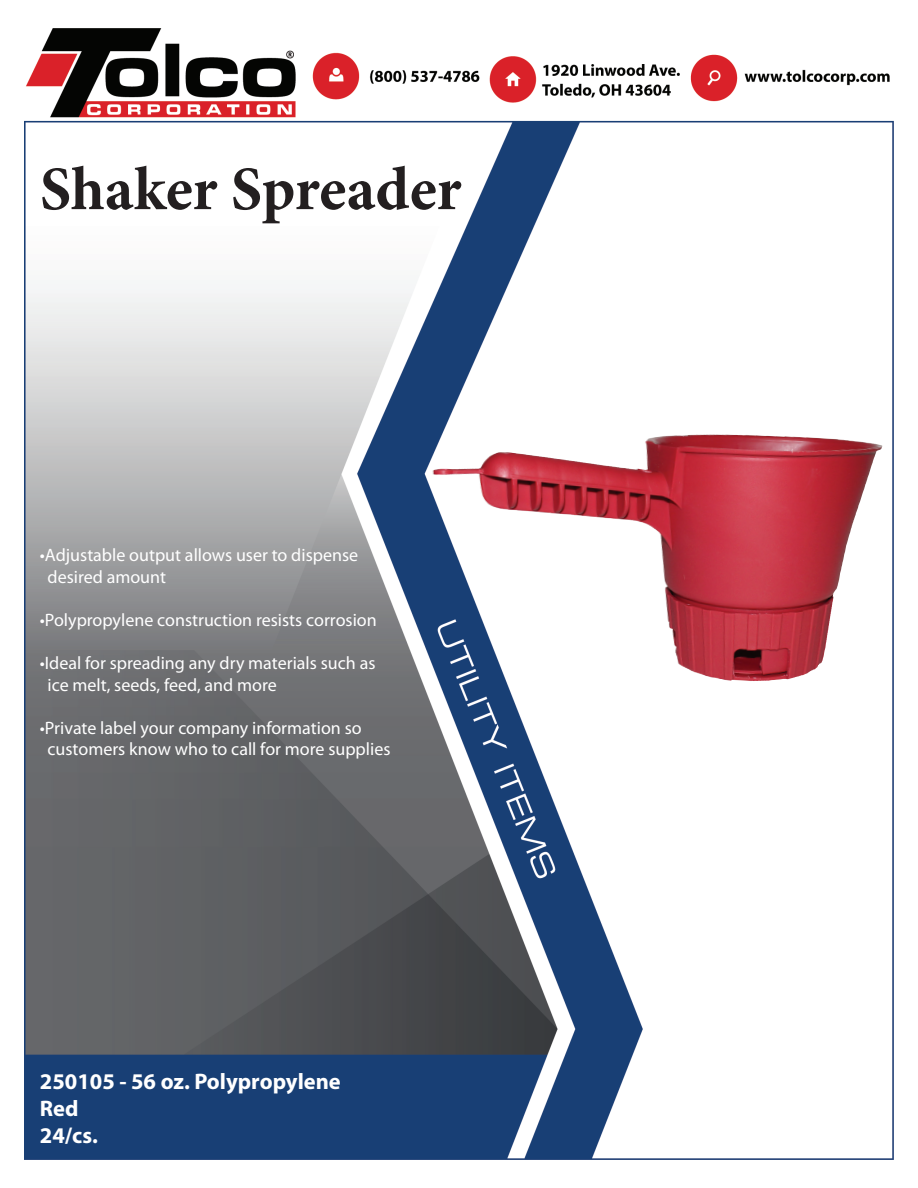
<style>
.page{position:relative;width:918px;height:1188px;background:#fff}
.page>*{position:absolute;margin:0;border:0;box-sizing:border-box;transform-origin:0 0}
.t1{font:700 61.8px "Minion Pro";letter-spacing:-.005em;color:#231f20}
.t2{font:700 22.5px "Myriad Pro";color:#fff}
.t3{font:18px "Myriad Pro";color:#fff}
</style>
<div class="page">
<img style="left:24px;top:28px;width:870px;height:1131px">
<img style="left:572px;top:434px;width:144px;height:36px">
<p class="t1" style="left:40px;top:146px;width:423px">Shaker Spreader</p>
<p class="t3" style="left:40px;top:544px;width:320px">•Adjustable output allows user to dispense</p>
<p class="t3" style="left:48px;top:565px;width:120px">desired amount</p>
<p class="t3" style="left:40px;top:609px;width:338px">•Polypropylene construction resists corrosion</p>
<p class="t3" style="left:40px;top:652px;width:337px">•Ideal for spreading any dry materials such as</p>
<p class="t3" style="left:48px;top:673px;width:231px">ice melt, seeds, feed, and more</p>
<p class="t3" style="left:40px;top:717px;width:323px">•Private label your company information so</p>
<p class="t3" style="left:48px;top:738px;width:344px">customers know who to call for more supplies</p>
<p class="t2" style="left:40px;top:1067px;width:302px">250105 - 56 oz. Polypropylene</p>
<p class="t2" style="left:40px;top:1094px;width:40px">Red</p>
<p class="t2" style="left:40px;top:1121px;width:59px">24/cs.</p>
</div>
